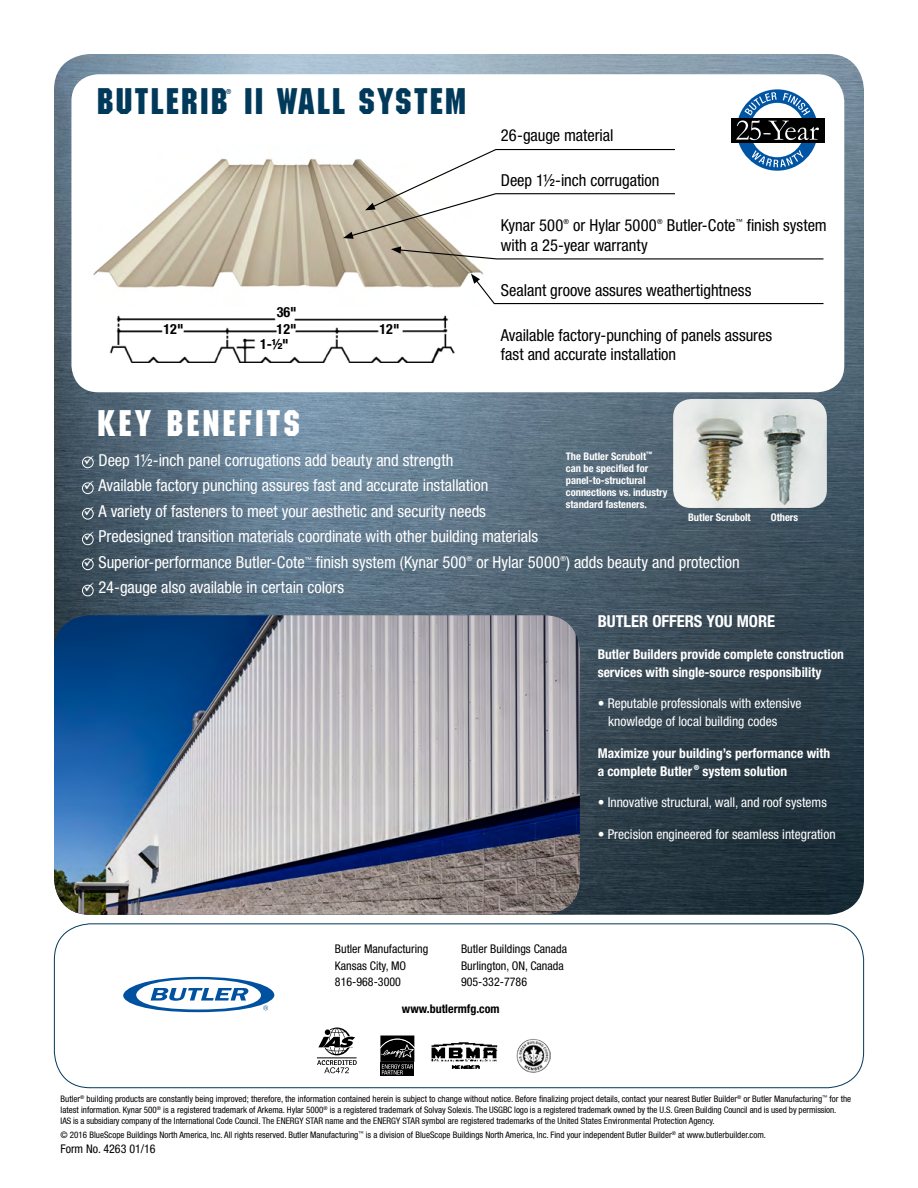
<style>
.page{position:relative;width:918px;height:1188px;background:#fff}
.page>*{position:absolute;margin:0;border:0;box-sizing:border-box;transform-origin:0 0}
.t1{font:36px "Machine";letter-spacing:.06em;color:#00395a}
.t2{font:36px "Machine";letter-spacing:.085em;color:#fff}
.t3{font:condensed 16.5px "Helvetica Neue LT Std";letter-spacing:-.005em;color:#fff}
.t4{font:condensed 16.5px/19.5px "Helvetica Neue LT Std";color:#000}
.t5{font:700 condensed 16.5px "Helvetica Neue LT Std";color:#fff}
.t6{font:700 condensed 14.1px "Helvetica Neue LT Std";color:#000}
.t7{font:condensed 13.5px/18px "Helvetica Neue LT Std";color:#fff}
.t8{font:700 condensed 13.5px/18px "Helvetica Neue LT Std";color:#fff}
.t9{font:condensed 12px/16.5px "Helvetica Neue LT Std";color:#000}
.t10{font:700 condensed 12px "Helvetica Neue LT Std";color:#000}
.t11{font:700 condensed 10.5px/12px "Helvetica Neue LT Std";color:#fff}
.t12{font:condensed 9px/10.8px "Helvetica Neue LT Std";color:#000}
.t13{font:condensed 9px "Helvetica Neue";color:#000}
.t14{font:condensed 7.05px "Helvetica Neue LT Std";color:#fff}
.t15{font:condensed 7.05px "Helvetica Neue LT Std";color:#000}
.t16{font:7.05px "Machine";color:#00395a}
.s1{font-family:"Helvetica Neue"}
</style>
<div class="page">
<img style="left:54px;top:54px;width:810px;height:861px">
<div style="left:54px;top:923px;width:810px;height:165px;border:1px solid #00395a;border-radius:36px"></div>
<img style="left:431px;top:1042px;width:67px;height:27px">
<svg style="left:123px;top:977px;width:151px;height:35px"></svg>
<div style="left:71px;top:74px;width:773px;height:318px;background:#fff;border-radius:27px"></div>
<div style="left:82px;top:457px;width:12px;height:11px;border:1px solid #fff;border-radius:50%"></div>
<div style="left:82px;top:483px;width:12px;height:11px;border:1px solid #fff;border-radius:50%"></div>
<div style="left:82px;top:585px;width:12px;height:11px;border:1px solid #fff;border-radius:50%"></div>
<div style="left:82px;top:559px;width:12px;height:11px;border:1px solid #fff;border-radius:50%"></div>
<div style="left:82px;top:534px;width:12px;height:11px;border:1px solid #fff;border-radius:50%"></div>
<div style="left:82px;top:508px;width:12px;height:12px;border:1px solid #fff;border-radius:50%"></div>
<div style="left:731px;top:118px;width:94px;height:25px;background:#000"></div>
<svg style="left:736px;top:89px;width:83px;height:82px"></svg>
<img style="left:54px;top:615px;width:526px;height:300px">
<svg style="left:317px;top:1028px;width:40px;height:45px"></svg>
<img style="left:93px;top:158px;width:390px;height:130px">
<img style="left:109px;top:315px;width:346px;height:48px">
<svg style="left:343px;top:149px;width:332px;height:90px"></svg>
<svg style="left:391px;top:246px;width:433px;height:14px"></svg>
<svg style="left:471px;top:274px;width:353px;height:31px"></svg>
<img style="left:673px;top:399px;width:154px;height:109px">
<img style="left:516px;top:1039px;width:35px;height:34px">
<svg style="left:380px;top:1035px;width:35px;height:41px"></svg>
<svg style="left:94px;top:466px;width:14px;height:1px"></svg>
<svg style="left:94px;top:491px;width:14px;height:1px"></svg>
<svg style="left:94px;top:517px;width:14px;height:1px"></svg>
<svg style="left:94px;top:542px;width:14px;height:1px"></svg>
<svg style="left:94px;top:568px;width:14px;height:1px"></svg>
<svg style="left:94px;top:593px;width:14px;height:1px"></svg>
<h1 class="t1" style="left:97px;top:81px;width:371px">BUTLERIB II WALL SYSTEM</h1>
<p class="t16" style="left:226px;top:87px;width:7px">®</p>
<h3 class="t6" style="left:277px;top:304px;width:22px">36"</h3>
<h3 class="t6" style="left:260px;top:336px;width:30px">1-½"</h3>
<h3 class="t6" style="left:164px;top:320px;width:22px">12"</h3>
<h3 class="t6" style="left:277px;top:320px;width:22px">12"</h3>
<h3 class="t6" style="left:380px;top:320px;width:22px">12"</h3>
<h2 class="t4" style="left:501px;top:125px;width:114px">26-gauge material</h2>
<h2 class="t4" style="left:501px;top:171px;width:160px">Deep 1½-inch corrugation</h2>
<h2 class="t4" style="left:501px;top:216px;width:64px">Kynar 500</h2>
<p class="t15" style="left:564px;top:218px;width:7px">®</p>
<h2 class="t4" style="left:573px;top:216px;width:85px">or Hylar 5000</h2>
<p class="t15" style="left:657px;top:218px;width:7px">®</p>
<h2 class="t4" style="left:667px;top:216px;width:70px">Butler-Cote</h2>
<p class="t15" style="left:736px;top:218px;width:8px">™</p>
<h2 class="t4" style="left:747px;top:216px;width:82px">finish system</h2>
<h2 class="t4" style="left:501px;top:235px;width:149px">with a 25-year warranty</h2>
<h2 class="t4" style="left:501px;top:280px;width:252px">Sealant groove assures weathertightness</h2>
<h2 class="t4" style="left:501px;top:325px;width:273px">Available factory-punching of panels assures fast and accurate installation</h2>
<h1 class="t2" style="left:97px;top:402px;width:205px">KEY BENEFITS</h1>
<h2 class="t3" style="left:84px;top:451px;width:371px">✓ Deep 1½-inch panel corrugations add beauty and strength</h2>
<h2 class="t3" style="left:84px;top:476px;width:406px">✓ Available factory punching assures fast and accurate installation</h2>
<h2 class="t3" style="left:84px;top:502px;width:404px">✓ A variety of fasteners to meet your aesthetic and security needs</h2>
<h2 class="t3" style="left:84px;top:527px;width:456px">✓ Predesigned transition materials coordinate with other building materials</h2>
<h2 class="t3" style="left:84px;top:553px;width:223px">✓ Superior-performance Butler-Cote</h2>
<p class="t14" style="left:305px;top:556px;width:8px">™</p>
<h2 class="t3" style="left:316px;top:553px;width:152px">finish system (Kynar 500</h2>
<p class="t14" style="left:467px;top:554px;width:7px">®</p>
<h2 class="t3" style="left:477px;top:553px;width:265px">or Hylar 5000 ) adds beauty and protection</h2>
<p class="t11" style="left:566px;top:450px;width:103px">The Butler Scrubolt<sup>™ </sup>can be specified for panel-to-structural connections vs. industry standard fasteners.</p>
<p class="t11" style="left:688px;top:511px;width:64px">Butler Scrubolt</p>
<p class="t11" style="left:771px;top:511px;width:29px">Others</p>
<p class="t14" style="left:561px;top:554px;width:7px">®</p>
<h2 class="t3" style="left:84px;top:578px;width:262px">✓ 24-gauge also available in certain colors</h2>
<h2 class="t5" style="left:598px;top:612px;width:179px">BUTLER OFFERS YOU MORE</h2>
<h3 class="t8" style="left:598px;top:645px;width:248px">Butler Builders provide complete construction services with single-source responsibility</h3>
<h3 class="t7" style="left:608px;top:695px;width:195px;text-indent:-11px">• Reputable professionals with extensive knowledge of local building codes</h3>
<h3 class="t8" style="left:598px;top:744px;width:234px">Maximize your building’s performance with a complete Butler <sup>®</sup> system solution</h3>
<h3 class="t7" style="left:598px;top:794px;width:231px">• Innovative structural, wall, and roof systems</h3>
<h3 class="t7" style="left:598px;top:825px;width:239px">• Precision engineered for seamless integration</h3>
<h3 class="t9" style="left:461px;top:941px;width:107px">Butler Buildings Canada<br>Burlington, ON, Canada<br>905-332-7786</h3>
<h3 class="t9" style="left:335px;top:941px;width:95px">Butler Manufacturing<br>Kansas City, MO<br>816-968-3000</h3>
<h3 class="t10" style="left:402px;top:1002px;width:99px">www.butlermfg.com</h3>
<p class="t12" style="left:61px;top:1094px;width:792px">Butler<sup>®</sup> building products are constantly being improved; therefore, the information contained herein is subject to change without notice. Before finalizing project details, contact your nearest Butler Builder<sup>®</sup> or Butler Manufacturing<sup>™</sup> for the latest information. Kynar 500<sup>®</sup> is a registered trademark of Arkema. Hylar 5000<sup>®</sup> is a registered trademark of Solvay Solexis. T<span class="s1">he USGBC logo is a registered trademark owned by the U.S. Green Building Council and is used by permission.</span></p>
<p class="t13" style="left:61px;top:1115px;width:656px">IAS is a subsidiary company of the International Code Council. The ENERGY STAR name and the ENERGY STAR symbol are registered trademarks of the United States Environmental Protection Agency.</p>
<p class="t12" style="left:61px;top:1130px;width:707px">© 2016 BlueScope Buildings North America, Inc. All rights reserved. Butler Manufacturing<sup>™</sup> is a division of BlueScope Buildings North America, Inc. Find your independent Butler Builder<sup>®</sup> at www.butlerbuilder.com.</p>
<h3 class="t9" style="left:61px;top:1140px;width:97px">Form No. 4263 01/16</h3>
</div>
